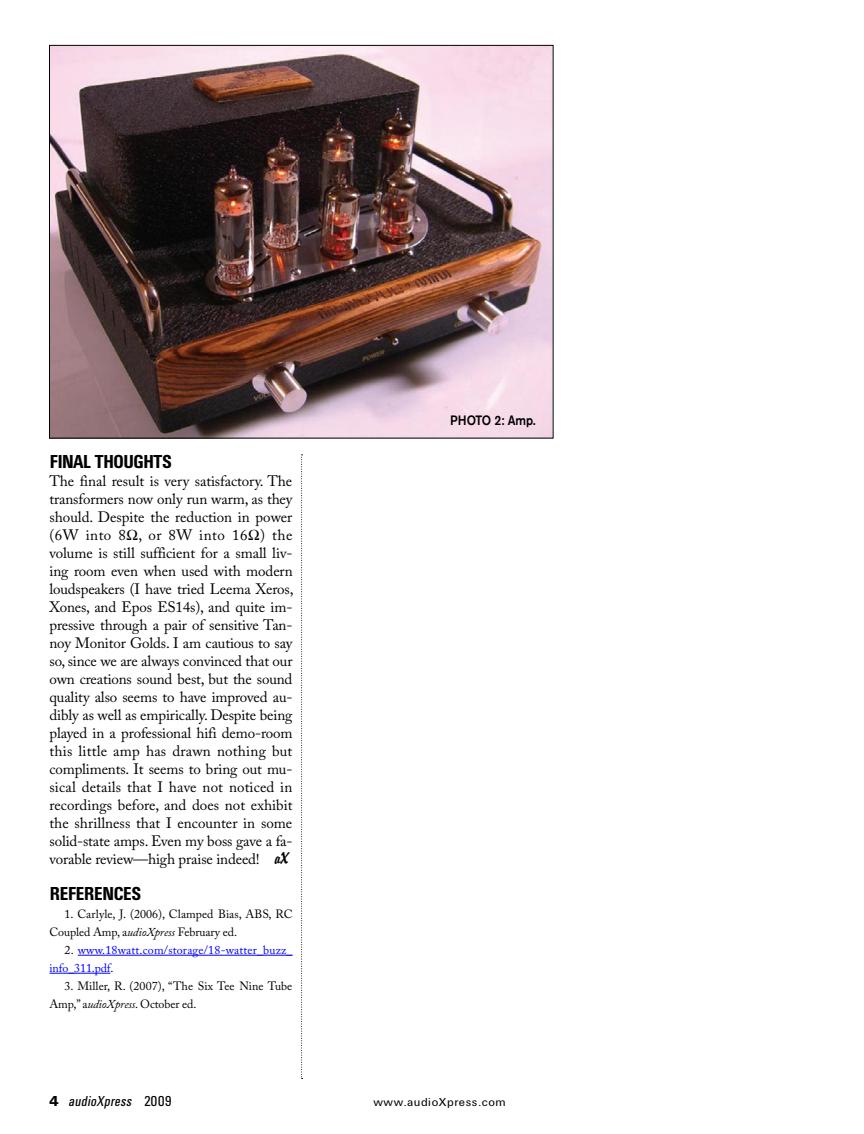
<style>
.page{position:relative;width:864px;height:1134px;background:#fff}
.page>*{position:absolute;margin:0;border:0;box-sizing:border-box;transform-origin:0 0}
.t1{font:19.5px "Univers Bold Cond DTC";letter-spacing:-.055em;color:#000}
.t2{font:15px/18px "Adobe Caslon Pro";letter-spacing:-.01em;color:#000;text-align:justify}
.t3{font:italic 15px "Univers Roman Cond DTC";color:#000}
.t4{font:500 13.5px "Akzidenz Grotesk BE";color:#000;scale:.9 1}
.t5{font:12px/18px "Adobe Caslon Pro";color:#000}
.t6{font:12px/18px "Adobe Caslon Pro";letter-spacing:.015em;color:#00f}
.t7{font:12px "Univers DTC";letter-spacing:.05em;color:#000}
.s1{font-family:"Brody DTC";font-style:italic;font-size:18px}
.s2{font-style:italic}
.s3{color:#000}
.s4{font-family:"Univers Black DTC";font-style:normal}
.s5{font-style:normal}
</style>
<div class="page">
<svg style="left:301px;top:454px;width:2px;height:625px"></svg>
<hr style="left:78px;top:955px;width:215px;height:1px;background:#00f">
<hr style="left:50px;top:973px;width:60px;height:1px;background:#00f">
<img style="left:51px;top:47px;width:501px;height:389px">
<h1 class="t1" style="left:50px;top:451px;width:124px">FINAL THOUGHTS</h1>
<p class="t2" style="left:50px;top:472px;width:246px">The final result is very satisfactory. The transformers now only run warm, as they should. Despite the reduction in power (6W into 8 , or 8W into 16 ) the volume is still sufficient for a small liv&shy;ing room even when used with modern loudspeakers (I have tried Leema Xeros, Xones, and Epos ES14s), and quite im&shy;pressive through a pair of sensitive Tan&shy;noy Monitor Golds. I am cautious to say so, since we are always convinced that our own creations sound best, but the sound quality also seems to have improved au&shy;dibly as well as empirically. Despite being played in a professional hifi demo-room this little amp has drawn nothing but compliments. It seems to bring out mu&shy;sical details that I have not noticed in recordings before, and does not exhibit the shrillness that I encounter in some solid-state amps. Even my boss gave a fa&shy;vorable review—high praise indeed! <span class="s1">aX</span></p>
<h1 class="t1" style="left:50px;top:883px;width:94px">REFERENCES</h1>
<p class="t5" style="left:50px;top:905px;width:245px;text-indent:15px">1. Carlyle, J. (2006), Clamped Bias, ABS, RC<br>Coupled Amp, a<span class="s2">udioXpress</span> February ed.</p>
<p class="t6" style="left:50px;top:941px;width:245px;text-indent:15px"><span class="s3">2.</span> www.18watt.com/storage/18-watter_buzz_ info_311.pdf<span class="s3">.</span></p>
<p class="t5" style="left:50px;top:977px;width:244px;text-indent:15px">3. Miller, R. (2007), “The Six Tee Nine Tube<br>Amp,” a<span class="s2">udioXpress</span>. October ed.</p>
<p class="t4" style="left:450px;top:412px;width:97px">PHOTO 2: Amp.</p>
<p class="t3" style="left:50px;top:1092px;width:124px"><span class="s4">4</span> audioXpress <span class="s5">20 0 9</span></p>
<p class="t7" style="left:374px;top:1095px;width:134px">www.audioXpress.com</p>
</div>
